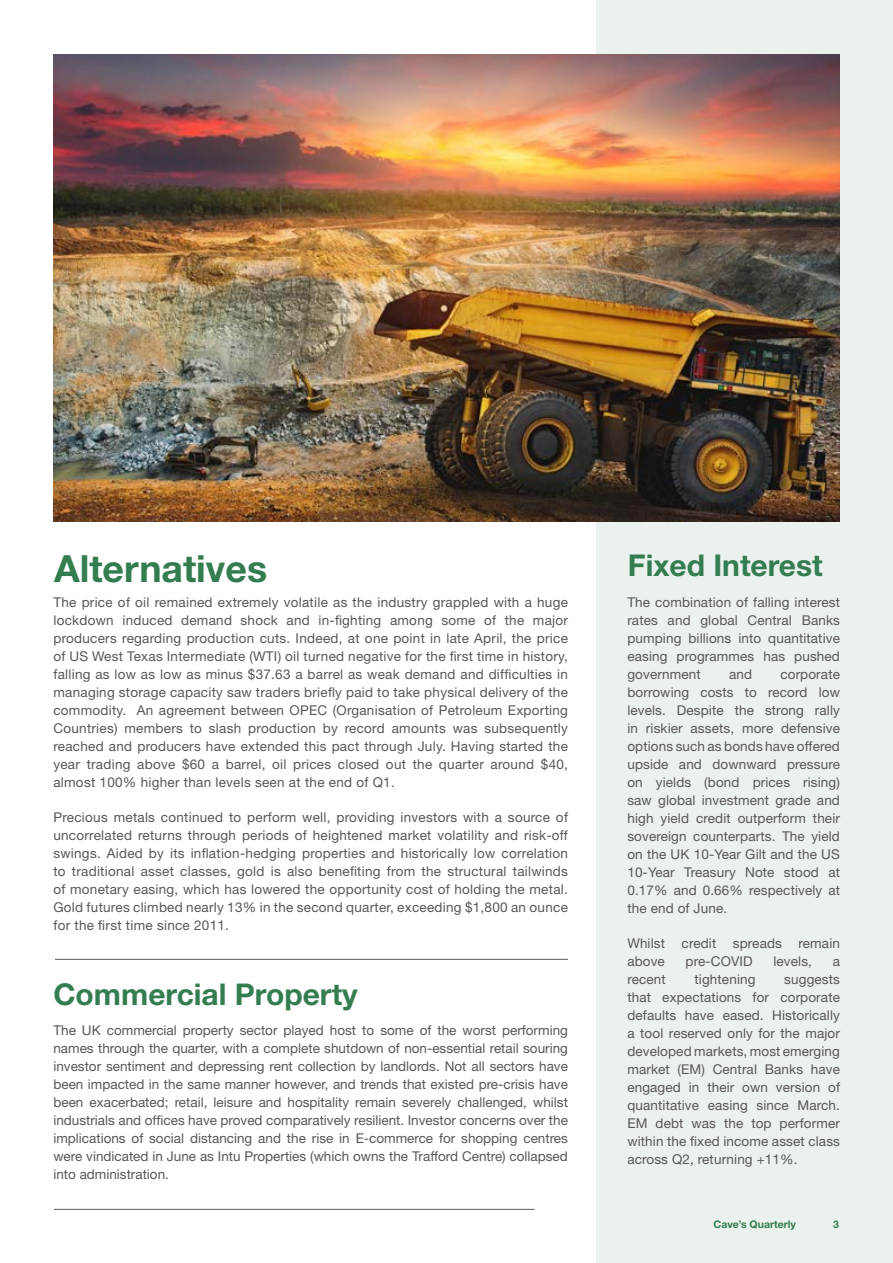
<style>
.page{position:relative;width:893px;height:1263px;background:#fff}
.page>*{position:absolute;margin:0;border:0;box-sizing:border-box;transform-origin:0 0}
.t1{font:700 37.5px "Helvetica Neue";color:#337d50}
.t2{font:700 30px "Helvetica Neue";color:#337d50}
.t3{font:13.5px/18px "Helvetica Neue";letter-spacing:.01em;color:#575756;text-align:justify}
.t4{font:700 10.5px "Helvetica Neue";color:#337d50}
</style>
<div class="page">
<div style="left:597px;top:0;width:296px;height:1263px;background:#ebf1ec"></div>
<hr style="left:54px;top:1209px;width:480px;height:1px;background:#575756">
<img style="left:53px;top:54px;width:787px;height:468px">
<hr style="left:55px;top:959px;width:513px;height:1px;background:#575756">
<h1 class="t1" style="left:54px;top:546px;width:215px">Alternatives</h1>
<p class="t3" style="left:53px;top:593px;width:516px">The price of oil remained extremely volatile as the industry grappled with a huge lockdown induced demand shock and in-fighting among some of the major producers regarding production cuts. Indeed, at one point in late April, the price of US West Texas Intermediate (WTI) oil turned negative for the first time in history, falling as low as low as minus $37.63 a barrel as weak demand and difficulties in managing storage capacity saw traders briefly paid to take physical delivery of the commodity. An agreement between OPEC (Organisation of Petroleum Exporting Countries) members to slash production by record amounts was subsequently reached and producers have extended this pact through July. Having started the year trading above $60 a barrel, oil prices closed out the quarter around $40, almost 100% higher than levels seen at the end of Q1.</p>
<p class="t3" style="left:53px;top:808px;width:516px">Precious metals continued to perform well, providing investors with a source of uncorrelated returns through periods of heightened market volatility and risk-off swings. Aided by its inflation-hedging properties and historically low correlation to traditional asset classes, gold is also benefiting from the structural tailwinds of monetary easing, which has lowered the opportunity cost of holding the metal.<br>Gold futures climbed nearly 13% in the second quarter, exceeding $1,800 an ounce for the first time since 2011.</p>
<h2 class="t2" style="left:53px;top:975px;width:306px">Commercial Property</h2>
<p class="t3" style="left:53px;top:1020px;width:516px">The UK commercial property sector played host to some of the worst performing names through the quarter, with a complete shutdown of non-essential retail souring investor sentiment and depressing rent collection by landlords. Not all sectors have been impacted in the same manner however, and trends that existed pre-crisis have been exacerbated; retail, leisure and hospitality remain severely challenged, whilst industrials and offices have proved comparatively resilient. Investor concerns over the implications of social distancing and the rise in E-commerce for shopping centres were vindicated in June as Intu Properties (which owns the Trafford Centre) collapsed into administration.</p>
<h2 class="t2" style="left:628px;top:547px;width:196px">Fixed Interest</h2>
<p class="t3" style="left:627px;top:593px;width:214px">The combination of falling interest rates and global Central Banks pumping billions into quantitative easing programmes has pushed government</p>
<p class="t3" style="left:729px;top:665px;width:25px">and</p>
<p class="t3" style="left:627px;top:665px;width:214px;text-indent:153px">corporate borrowing costs to record low levels. Despite the strong rally in riskier assets, more defensive options such as bonds have offered upside and downward pressure on yields (bond prices rising) saw global investment grade and high yield credit outperform their sovereign counterparts. The yield on the UK 10-Year Gilt and the US 10-Year Treasury Note stood at 0.17% and 0.66% respectively at the end of June.</p>
<p class="t3" style="left:627px;top:934px;width:214px">Whilst credit spreads remain above</p>
<p class="t3" style="left:686px;top:952px;width:69px">pre-COVID</p>
<p class="t3" style="left:773px;top:952px;width:40px">levels,</p>
<p class="t3" style="left:833px;top:952px;width:9px">a</p>
<p class="t3" style="left:627px;top:970px;width:40px">recent</p>
<p class="t3" style="left:694px;top:970px;width:62px">tightening</p>
<p class="t3" style="left:627px;top:970px;width:214px;text-indent:157px">suggests that expectations for corporate defaults have eased. Historically a tool reserved only for the major developed markets, most emerging market (EM) Central Banks have engaged in their own version of quantitative easing since March.<br>EM debt was the top performer within the fixed income asset class across Q2, returning +11%.</p>
<p class="t4" style="left:714px;top:1218px;width:84px">Cave’s Quarterly</p>
<p class="t4" style="left:833px;top:1218px;width:7px">3</p>
</div>
